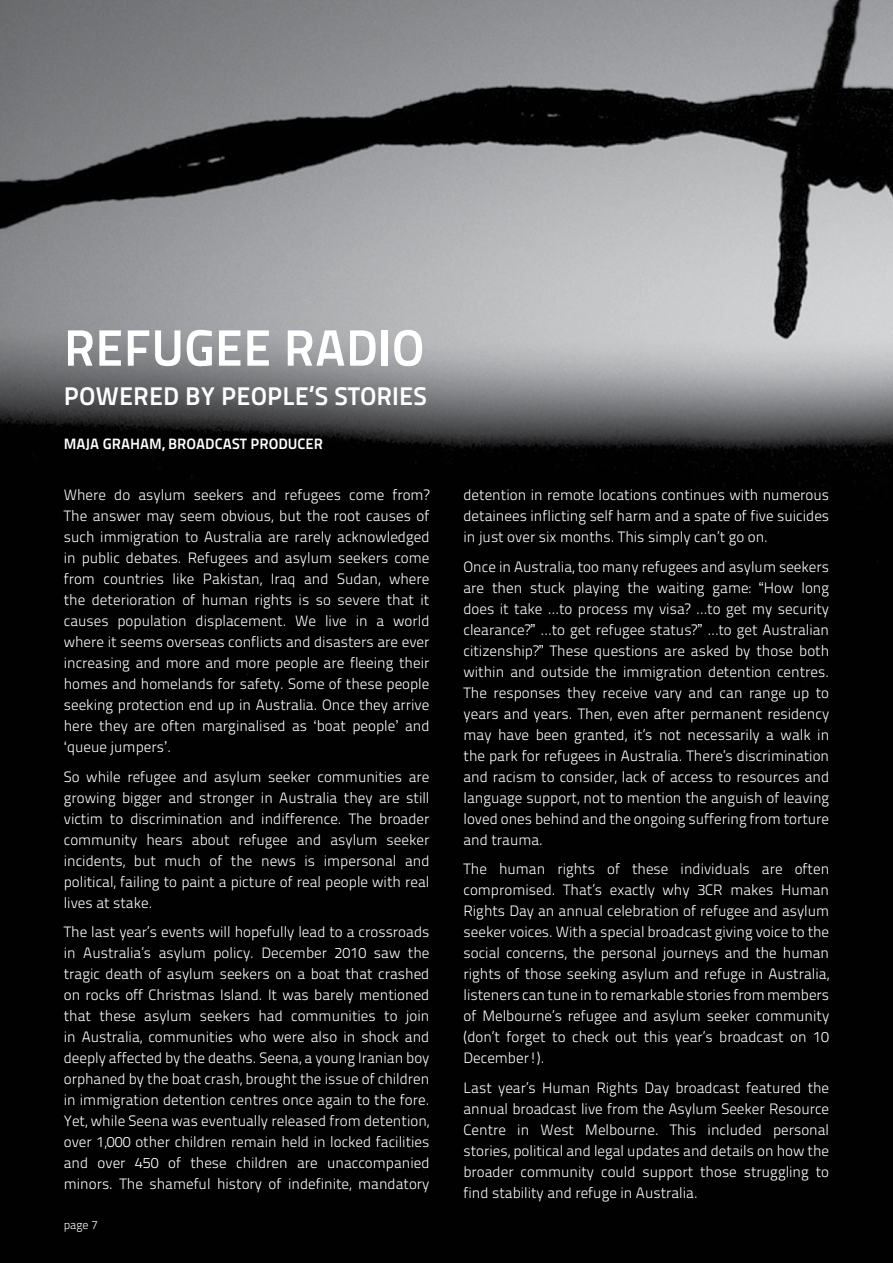
<style>
.page{position:relative;width:893px;height:1263px;background:#fff}
.page>*{position:absolute;margin:0;border:0;box-sizing:border-box;transform-origin:0 0}
.t1{font:51px "Titillium Maps 29 L 800 wt";color:#fff}
.t2{font:25.5px "Titillium Maps 29 L 800 wt";color:#fff}
.t3{font:15px/21px "Titillium Text 22 L 250 wt";color:#fff;text-align:justify}
.t4{font:15px "Titillium Maps 29 L 800 wt";color:#fff}
.t5{font:12px "Titillium Text 22 L 250 wt";color:#fff}
.s1{font-family:"Arial"}
</style>
<div class="page">
<img style="left:0;top:0;width:893px;height:1263px">
<h1 class="t1" style="left:64px;top:308px;width:362px">REFUGEE RADIO</h1>
<h2 class="t2" style="left:64px;top:377px;width:364px">POWERED BY PEOPLE’S STORIES</h2>
<p class="t4" style="left:64px;top:432px;width:261px">MAJA GRAHAM, BROADCAST PRODUCER</p>
<p class="t3" style="left:64px;top:484px;width:367px">Where do asylum seekers and refugees come from?<br>The answer may seem obvious, but the root causes of such immigration to Australia are rarely acknowledged in public debates. Refugees and asylum seekers come from countries like Pakistan, Iraq and Sudan, where the deterioration of human rights is so severe that it causes population displacement. We live in a world where it seems overseas conflicts and disasters are ever increasing and more and more people are fleeing their homes and homelands for safety. Some of these people seeking protection end up in Australia. Once they arrive here they are often marginalised as <span class="s1">‘</span>boat people<span class="s1">’</span> and <span class="s1">‘</span>queue jumpers<span class="s1">’</span>.</p>
<p class="t3" style="left:64px;top:765px;width:367px">So while refugee and asylum seeker communities are growing bigger and stronger in Australia they are still victim to discrimination and indifference. The broader community hears about refugee and asylum seeker incidents, but much of the news is impersonal and political, failing to paint a picture of real people with real lives at stake.</p>
<p class="t3" style="left:64px;top:921px;width:367px">The last year’s events will hopefully lead to a crossroads in Australia’s asylum policy. December 2010 saw the tragic death of asylum seekers on a boat that crashed on rocks off Christmas Island. It was barely mentioned that these asylum seekers had communities to join in Australia, communities who were also in shock and deeply affected by the deaths. Seena, a young Iranian boy orphaned by the boat crash, brought the issue of children in immigration detention centres once again to the fore.<br>Yet, while Seena was eventually released from detention, over 1,000 other children remain held in locked facilities and over 450 of these children are unaccompanied minors. The shameful history of indefinite, mandatory</p>
<p class="t5" style="left:64px;top:1216px;width:36px">page 7</p>
<p class="t3" style="left:463px;top:484px;width:367px">detention in remote locations continues with numerous detainees inflicting self harm and a spate of five suicides in just over six months. This simply can’t go on.</p>
<p class="t3" style="left:463px;top:555px;width:367px">Once in Australia, too many refugees and asylum seekers are then stuck playing the waiting game: <span class="s1">“</span>How long does it take …to process my visa? …to get my security clearance?<span class="s1">”</span> …to get refugee status?<span class="s1">”</span> …to get Australian citizenship?<span class="s1">”</span> These questions are asked by those both within and outside the immigration detention centres.<br>The responses they receive vary and can range up to years and years. Then, even after permanent residency may have been granted, it’s not necessarily a walk in the park for refugees in Australia. There’s discrimination and racism to consider, lack of access to resources and language support, not to mention the anguish of leaving loved ones behind and the ongoing suffering from torture and trauma.</p>
<p class="t3" style="left:463px;top:858px;width:367px">The human rights of these individuals are often compromised. That’s exactly why 3CR makes Human Rights Day an annual celebration of refugee and asylum seeker voices. With a special broadcast giving voice to the social concerns, the personal journeys and the human rights of those seeking asylum and refuge in Australia, listeners can tune in to remarkable stories from members of Melbourne’s refugee and asylum seeker community (don’t forget to check out this year’s broadcast on 10<br>December!).</p>
<p class="t3" style="left:463px;top:1076px;width:367px">Last year’s Human Rights Day broadcast featured the annual broadcast live from the Asylum Seeker Resource Centre in West Melbourne. This included personal stories, political and legal updates and details on how the broader community could support those struggling to find stability and refuge in Australia.</p>
</div>
